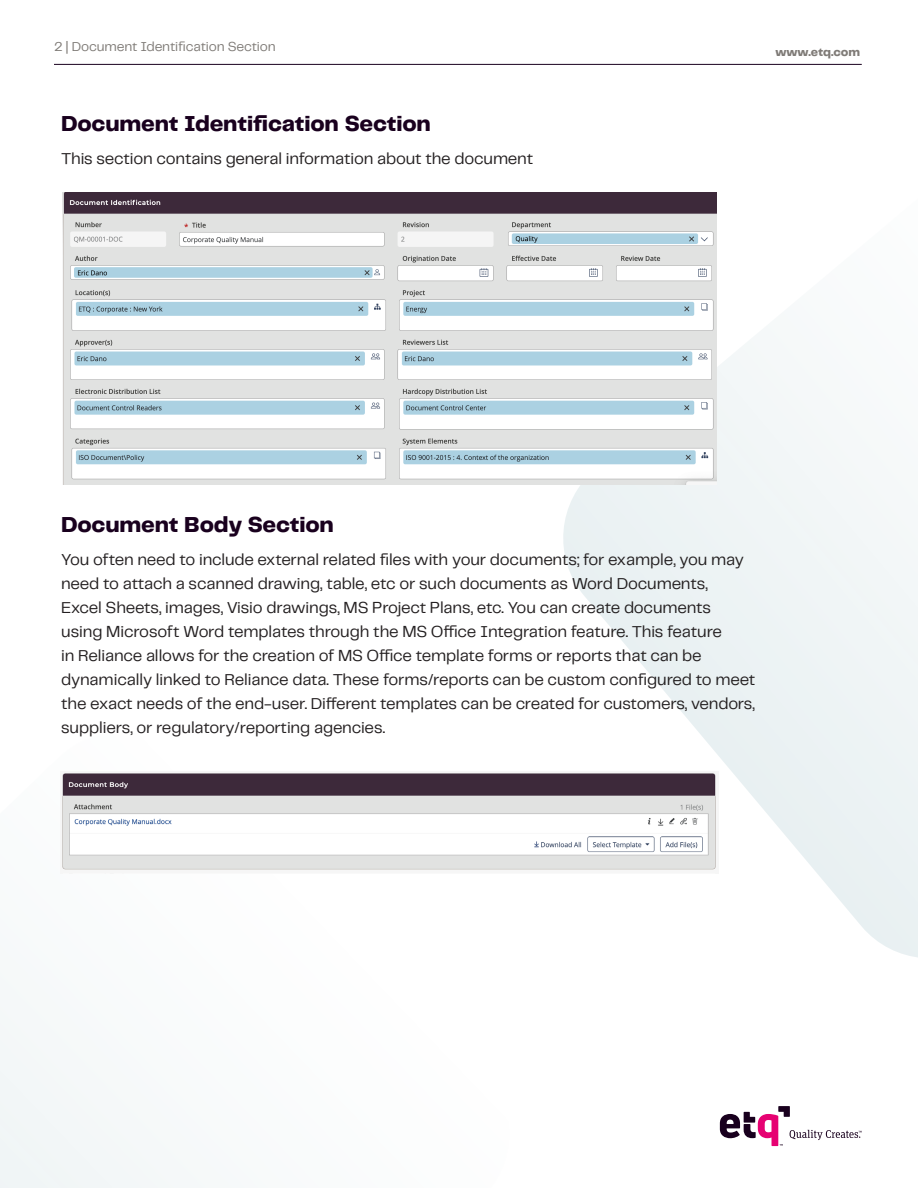
<style>
.page{position:relative;width:918px;height:1188px;background:#fff}
.page>*{position:absolute;margin:0;border:0;box-sizing:border-box;transform-origin:0 0}
.heading_2_Plum{font:800 22.5px "Telegraf";letter-spacing:-.01em;color:#19001e}
.BODY_COPY{font:16.5px/24px "Telegraf";letter-spacing:-.01em;color:#231f20}
.t1{font:13.5px "Telegraf";letter-spacing:-.01em;color:#7f7b77}
.t2{font:800 12px "Telegraf";letter-spacing:-.01em;color:#7f7b77}
</style>
<div class="page">
<hr style="left:54px;top:64px;width:808px;height:1px;background:#19001e">
<svg style="left:720px;top:1106px;width:142px;height:40px"></svg>
<div style="left:0;top:1010px;width:171px;height:178px;background:#f4f8f8"></div>
<svg style="left:552px;top:192px;width:366px;height:765px"></svg>
<img style="left:62px;top:193px;width:654px;height:291px">
<img style="left:62px;top:771px;width:657px;height:103px">
<p class="t1" style="left:54px;top:37px;width:223px">2 | Document Identification Section</p>
<p class="t2" style="left:776px;top:43px;width:86px">www.etq.com</p>
<p class="heading_2_Plum" style="left:61px;top:108px;width:371px">Document Identification Section</p>
<p class="BODY_COPY" style="left:61px;top:146px;width:473px">This section contains general information about the document</p>
<p class="heading_2_Plum" style="left:61px;top:509px;width:274px">Document Body Section</p>
<p class="BODY_COPY" style="left:61px;top:547px;width:696px">You often need to include external related files with your documents; for example, you may need to attach a scanned drawing, table, etc or such documents as Word Documents,<br>Excel Sheets, images, Visio drawings, MS Project Plans, etc. You can create documents using Microsoft Word templates through the MS Office Integration feature. This feature<br>in Reliance allows for the creation of MS Office template forms or reports that can be dynamically linked to Reliance data. These forms/reports can be custom configured to meet the exact needs of the end-user. Different templates can be created for customers, vendors, suppliers, or regulatory/reporting agencies.</p>
</div>
